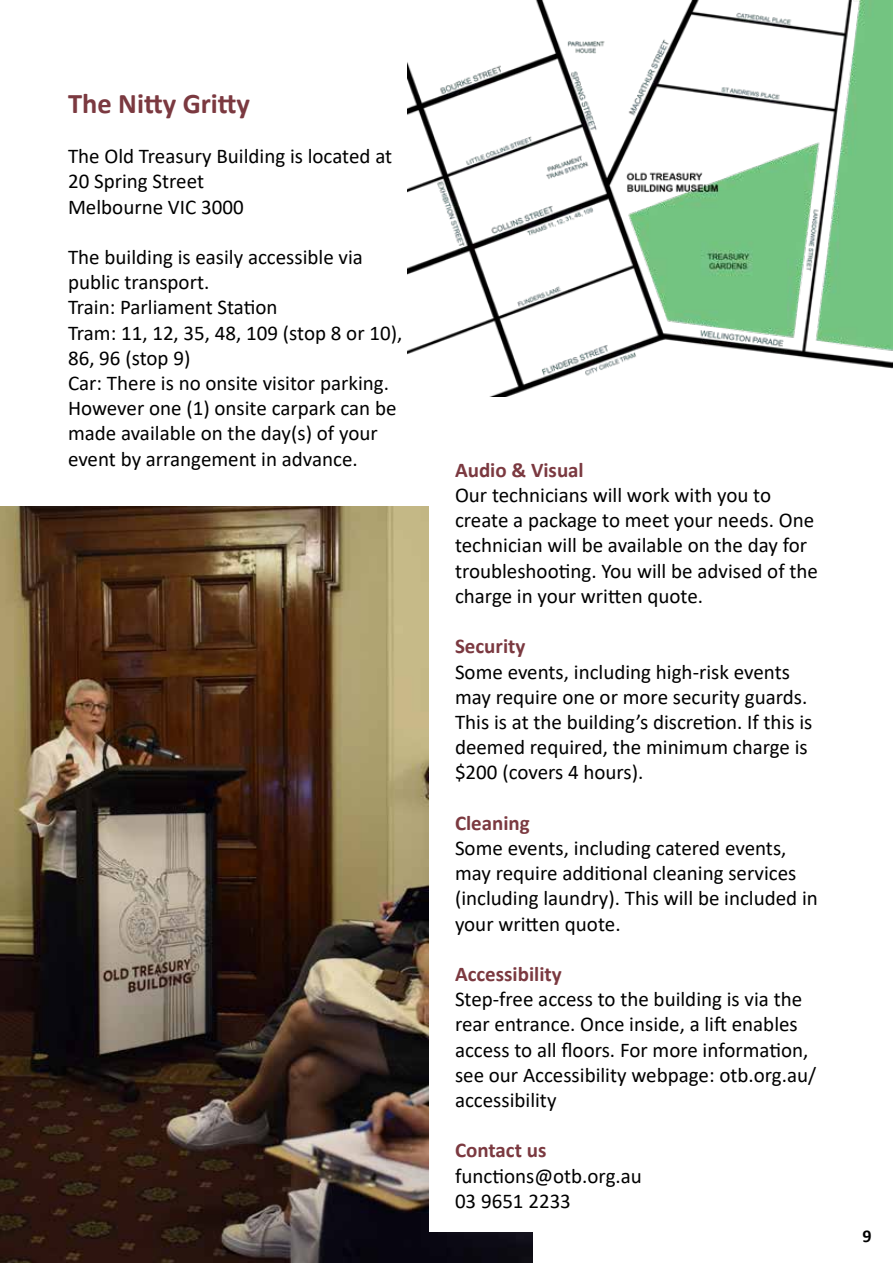
<style>
.page{position:relative;width:893px;height:1263px;background:#fff}
.page>*{position:absolute;margin:0;border:0;box-sizing:border-box;transform-origin:0 0}
.t1{font:700 28.5px "Calibri";color:#7b3940}
.t2{font:21px/25.2px "Calibri";color:#000}
.t3{font:700 21px "Calibri";color:#7b3940}
.t4{font:700 18px "Calibri";color:#000}
</style>
<div class="page">
<img style="left:0;top:506px;width:532px;height:757px">
<img style="left:407px;top:0;width:486px;height:397px">
<div style="left:429px;top:436px;width:443px;height:795px;background:#fff"></div>
<h1 class="t1" style="left:68px;top:83px;width:184px">The Nitty Gritty</h1>
<p class="t2" style="left:68px;top:143px;width:326px">The Old Treasury Building is located at<br>20 Spring Street<br>Melbourne VIC 3000</p>
<p class="t2" style="left:68px;top:244px;width:336px">The building is easily accessible via public transport.<br>Train: Parliament Station<br>Tram: 11, 12, 35, 48, 109 (stop 8 or 10),<br>86, 96 (stop 9)<br>Car: There is no onsite visitor parking.<br>However one (1) onsite carpark can be made available on the day(s) of your event by arrangement in advance.</p>
<p class="t3" style="left:455px;top:455px;width:130px">Audio &amp; Visual</p>
<p class="t2" style="left:455px;top:482px;width:364px">Our technicians will work with you to create a package to meet your needs. One technician will be available on the day for troubleshooting. You will be advised of the charge in your written quote.</p>
<p class="t3" style="left:455px;top:631px;width:72px">Security</p>
<p class="t2" style="left:455px;top:658px;width:359px">Some events, including high-risk events may require one or more security guards.<br>This is at the building’s discretion. If this is deemed required, the minimum charge is $200 (covers 4 hours).</p>
<p class="t3" style="left:455px;top:808px;width:76px">Cleaning</p>
<p class="t2" style="left:455px;top:835px;width:364px">Some events, including catered events, may require additional cleaning services (including laundry). This will be included in your written quote.</p>
<p class="t3" style="left:455px;top:959px;width:108px">Accessibility</p>
<p class="t2" style="left:455px;top:986px;width:363px">Step-free access to the building is via the rear entrance. Once inside, a lift enables access to all floors. For more information, see our Accessibility webpage: otb.org.au/ accessibility</p>
<p class="t3" style="left:455px;top:1135px;width:93px">Contact us</p>
<p class="t2" style="left:455px;top:1162px;width:188px">functions@otb.org.au<br>03 9651 2233</p>
<p class="t4" style="left:863px;top:1223px;width:11px">9</p>
</div>
